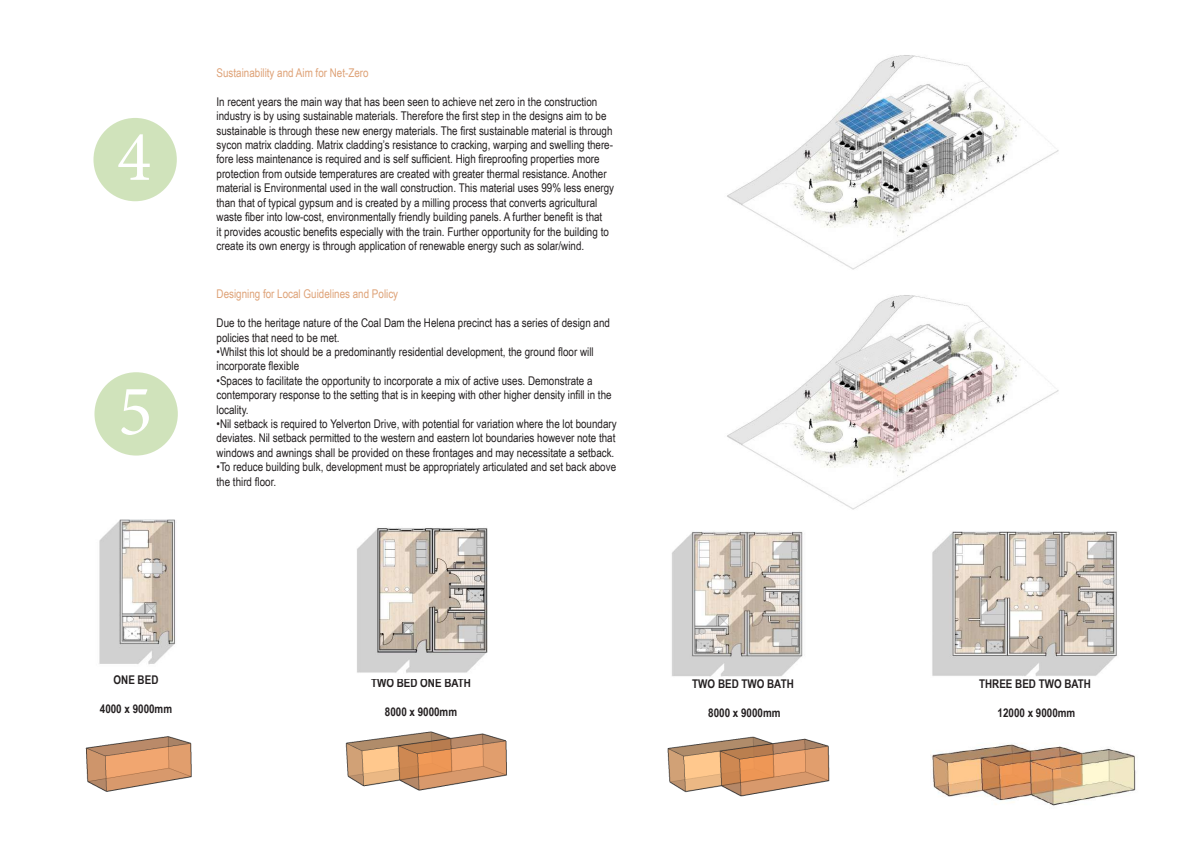
<style>
.page{position:relative;width:1191px;height:842px;background:#fff}
.page>*{position:absolute;margin:0;border:0;box-sizing:border-box;transform-origin:0 0}
.t1{font:72px "Minion Pro";color:#fff}
.t2{font:12px/14.4px "Arial Narrow";color:#231f20}
.t3{font:700 12px "Arial Narrow";color:#231f20}
.t4{font:12px "Arial Narrow";color:#dea277}
</style>
<div class="page">
<img style="left:727px;top:295px;width:332px;height:215px">
<img style="left:727px;top:55px;width:332px;height:215px">
<div style="left:93px;top:118px;width:84px;height:83px;background:#d0e3bb;border-radius:50%"></div>
<div style="left:94px;top:372px;width:84px;height:84px;background:#d0e3bb;border-radius:50%"></div>
<img style="left:99px;top:519px;width:76px;height:145px">
<img style="left:930px;top:744px;width:206px;height:62px">
<img style="left:667px;top:736px;width:163px;height:61px">
<img style="left:345px;top:731px;width:162px;height:60px">
<img style="left:85px;top:736px;width:107px;height:56px">
<img style="left:357px;top:528px;width:131px;height:145px">
<img style="left:672px;top:531px;width:131px;height:146px">
<img style="left:932px;top:531px;width:185px;height:145px">
<h1 class="t1" style="left:117px;top:109px;width:36px">4</h1>
<h1 class="t1" style="left:118px;top:363px;width:36px">5</h1>
<p class="t4" style="left:216px;top:64px;width:154px">Sustainability and Aim for Net-Zero</p>
<p class="t2" style="left:216px;top:94px;width:399px">In recent years the main way that has been seen to achieve net zero in the construction industry is by using sustainable materials. Therefore the first step in the designs aim to be sustainable is through these new energy materials. The first sustainable material is through sycon matrix cladding. Matrix cladding’s resistance to cracking, warping and swelling there&shy;fore less maintenance is required and is self sufficient. High fireproofing properties more protection from outside temperatures are created with greater thermal resistance. Another material is Environmental used in the wall construction. This material uses 99% less energy than that of typical gypsum and is created by a milling process that converts agricultural waste fiber into low-cost, environmentally friendly building panels. A further benefit is that<br>it provides acoustic benefits especially with the train. Further opportunity for the building to create its own energy is through application of renewable energy such as solar/wind.</p>
<p class="t4" style="left:216px;top:285px;width:183px">Designing for Local Guidelines and Policy</p>
<p class="t2" style="left:216px;top:315px;width:395px">Due to the heritage nature of the Coal Dam the Helena precinct has a series of design and policies that need to be met.</p>
<p class="t2" style="left:216px;top:344px;width:379px">•Whilst this lot should be a predominantly residential development, the ground floor will incorporate flexible</p>
<p class="t2" style="left:216px;top:373px;width:396px">•Spaces to facilitate the opportunity to incorporate a mix of active uses. Demonstrate a contemporary response to the setting that is in keeping with other higher density infill in the locality.</p>
<p class="t2" style="left:216px;top:416px;width:402px;text-align:justify">•Nil setback is required to Yelverton Drive, with potential for variation where the lot boundary deviates. Nil setback permitted to the western and eastern lot boundaries however note that windows and awnings shall be provided on these frontages and may necessitate a setback.</p>
<p class="t2" style="left:216px;top:459px;width:401px">•To reduce building bulk, development must be appropriately articulated and set back above the third floor.</p>
<p class="t3" style="left:114px;top:671px;width:46px">ONE BED</p>
<p class="t3" style="left:100px;top:700px;width:74px">4000 x 9000mm</p>
<p class="t3" style="left:371px;top:674px;width:101px">TWO BED ONE BATH</p>
<p class="t3" style="left:385px;top:703px;width:74px">8000 x 9000mm</p>
<p class="t3" style="left:692px;top:674px;width:103px">TWO BED TWO BATH</p>
<p class="t3" style="left:708px;top:703px;width:74px">8000 x 9000mm</p>
<p class="t3" style="left:979px;top:674px;width:113px">THREE BED TWO BATH</p>
<p class="t3" style="left:997px;top:703px;width:79px">12000 x 9000mm</p>
</div>
